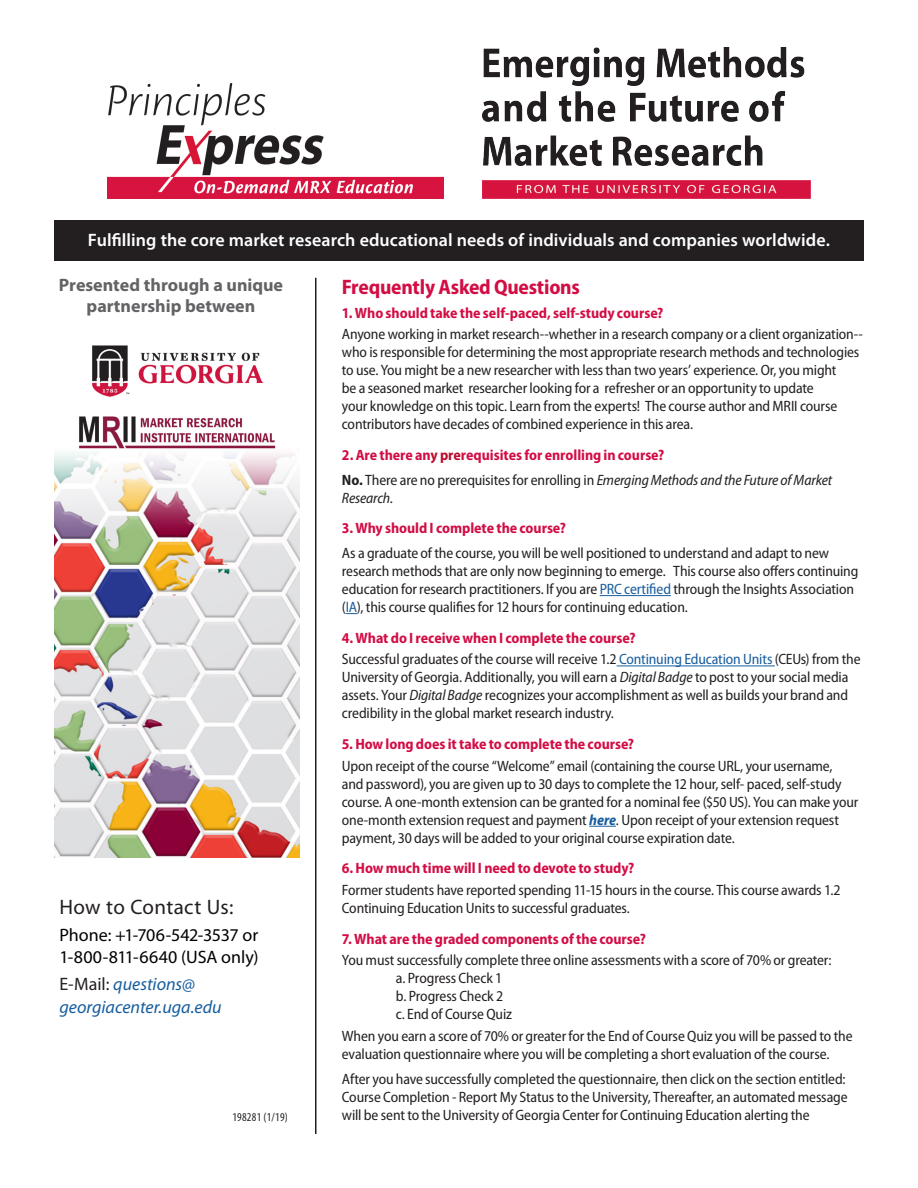
<style>
.page{position:relative;width:918px;height:1188px;background:#fff}
.page>*{position:absolute;margin:0;border:0;box-sizing:border-box;transform-origin:0 0}
.Body_text{font:700 semi-condensed 21px "Myriad Pro";letter-spacing:-.01em;color:#d20d44}
.Subhead_1{font:21px "Myriad Pro";letter-spacing:.015em;color:#231f20}
.t1{font:600 18px "Myriad Pro";letter-spacing:.005em;color:#fff}
.Contact_Info{font:18px/22.5px "Myriad Pro";letter-spacing:.005em;color:#000}
.t2{font:700 18px/21px "Myriad Pro";color:#636366;text-align:center}
.Contact_Info-2{font:italic 18px/22.5px "Myriad Pro";color:#175d9e}
.Body_text-2{font:semi-condensed 15px/18px "Myriad Pro";letter-spacing:-.01em;color:#231f20}
.Body_text-3{font:700 semi-condensed 15px "Myriad Pro";letter-spacing:-.005em;color:#d20d44}
.Body_text-4{font:italic semi-condensed 15px/18px "Myriad Pro";letter-spacing:-.01em;color:#231f20}
.Subhead_2{font:condensed 12px "Myriad Pro";letter-spacing:.02em;color:#231f20}
.s1{font-style:normal;color:#231f20}
.s2{color:#ba0c2f}
.s3{font-weight:700;font-style:normal}
.s4{font-style:normal}
.s5{color:#175d9e}
.s6{font-style:italic}
.s7{font-weight:700;font-style:italic;color:#175d9e}
</style>
<div class="page">
<hr style="left:315px;top:278px;width:1px;height:856px;background:#231f20">
<hr style="left:600px;top:595px;width:71px;height:1px;background:#175d9e">
<hr style="left:617px;top:666px;width:158px;height:1px;background:#175d9e">
<svg style="left:589px;top:826px;width:27px;height:1px"></svg>
<div style="left:54px;top:220px;width:810px;height:41px;background:#231f20"></div>
<img style="left:54px;top:345px;width:246px;height:513px">
<img style="left:108px;top:83px;width:335px;height:116px">
<img style="left:482px;top:48px;width:328px;height:151px">
<p class="t1" style="left:88px;top:230px;width:744px">Fulfilling the core market research educational needs of individuals and companies worldwide.</p>
<p class="t2" style="left:59px;top:275px;width:226px">Presented through a unique partnership between</p>
<p class="Subhead_1" style="left:59px;top:895px;width:176px">How to Contact Us:</p>
<p class="Contact_Info" style="left:59px;top:924px;width:201px">Phone: +1-706-542-3537 or<br>1-800-811-6640 (USA only)</p>
<p class="Contact_Info-2" style="left:59px;top:973px;width:164px"><span class="s1">E-Mail:</span> questions@ georgiacenter.uga.edu</p>
<p class="Body_text" style="left:342px;top:275px;width:240px">Frequently Asked Questions</p>
<p class="Body_text-3" style="left:342px;top:304px;width:323px">1. Who should take the self-paced, self-study course?</p>
<p class="Body_text-2" style="left:342px;top:325px;width:523px">Anyone working in market research--whether in a research company or a client organization-- who is responsible for determining the most appropriate research methods and technologies to use. You might be a new researcher with less than two years’ experience. Or, you might<br>be a seasoned market researcher looking for a refresher or an opportunity to update<br>your knowledge on this topic. Learn from the experts! The course author and MRII course contributors have decades of combined experience in this area.</p>
<p class="Body_text-3" style="left:342px;top:446px;width:324px">2. Are there an<span class="s2">y pre</span>requisites for enrolling in course?</p>
<p class="Body_text-4" style="left:342px;top:471px;width:492px"><span class="s3">No.</span> <span class="s4">There are no prerequisites for enrolling in</span> Emerging Methods and the Future of Market<br>Research<span class="s4">.</span></p>
<p class="Body_text-3" style="left:342px;top:520px;width:226px">3. Why should I complete the course?</p>
<p class="Body_text-2" style="left:342px;top:544px;width:518px">As a graduate of the course, you will be well positioned to understand and adapt to new research methods that are only now beginning to emerge. This course also offers continuing education for research practitioners. If you are <span class="s5">PRC certified</span> through the Insights Association (<span class="s5">IA</span>), this course qualifies for 12 hours for continuing education.</p>
<p class="Body_text-3" style="left:342px;top:629px;width:295px">4. What do I receive when I complete the course?</p>
<p class="Body_text-2" style="left:342px;top:651px;width:520px">Successful graduates of the course will receive 1.2 <span class="s5">Continuing Education Units</span> (CEUs) from the University of Georgia. Additionally, you will earn a <span class="s6">Digital Badge</span> to post to your social media assets. Your <span class="s6">Digital Badge</span> recognizes your accomplishment as well as builds your brand and credibility in the global market research industry.</p>
<p class="Body_text-3" style="left:342px;top:736px;width:294px">5. How long does it take to complete the course?</p>
<p class="Body_text-2" style="left:342px;top:757px;width:518px">Upon receipt of the course “Welcome” email (containing the course URL, your username,<br>and password), you are given up to 30 days to complete the 12 hour, self- paced, self-study course. A one-month extension can be granted for a nominal fee ($50 US). You can make your one-month extension request and payment <span class="s7">here</span>. Upon receipt of your extension request payment, 30 days will be added to your original course expiration date.</p>
<p class="Body_text-3" style="left:342px;top:860px;width:294px">6. How much time will I need to devote to study?</p>
<p class="Body_text-2" style="left:342px;top:881px;width:500px">Former students have reported spending 11-15 hours in the course. This course awards 1.2<br>Continuing Education Units to successful graduates.</p>
<p class="Body_text-3" style="left:342px;top:930px;width:306px">7. What are the graded components of the course?</p>
<p class="Body_text-2" style="left:342px;top:952px;width:491px">You must successfully complete three online assessments with a score of 70% or greater:</p>
<p class="Body_text-2" style="left:396px;top:970px;width:108px">a. Progress Check 1</p>
<p class="Body_text-2" style="left:396px;top:988px;width:109px">b. Progress Check 2</p>
<p class="Body_text-2" style="left:396px;top:1006px;width:118px">c. End of Course Quiz</p>
<p class="Body_text-2" style="left:342px;top:1027px;width:512px">When you earn a score of 70% or greater for the End of Course Quiz you will be passed to the evaluation questionnaire where you will be completing a short evaluation of the course.</p>
<p class="Body_text-2" style="left:342px;top:1070px;width:507px">After you have successfully completed the questionnaire, then click on the section entitled:<br>Course Completion - Report My Status to the University, Thereafter, an automated message</p>
<p class="Subhead_2" style="left:232px;top:1110px;width:57px">198281 (1/19)</p>
<p class="Body_text-2" style="left:342px;top:1106px;width:469px">will be sent to the University of Georgia Center for Continuing Education alerting the</p>
</div>
